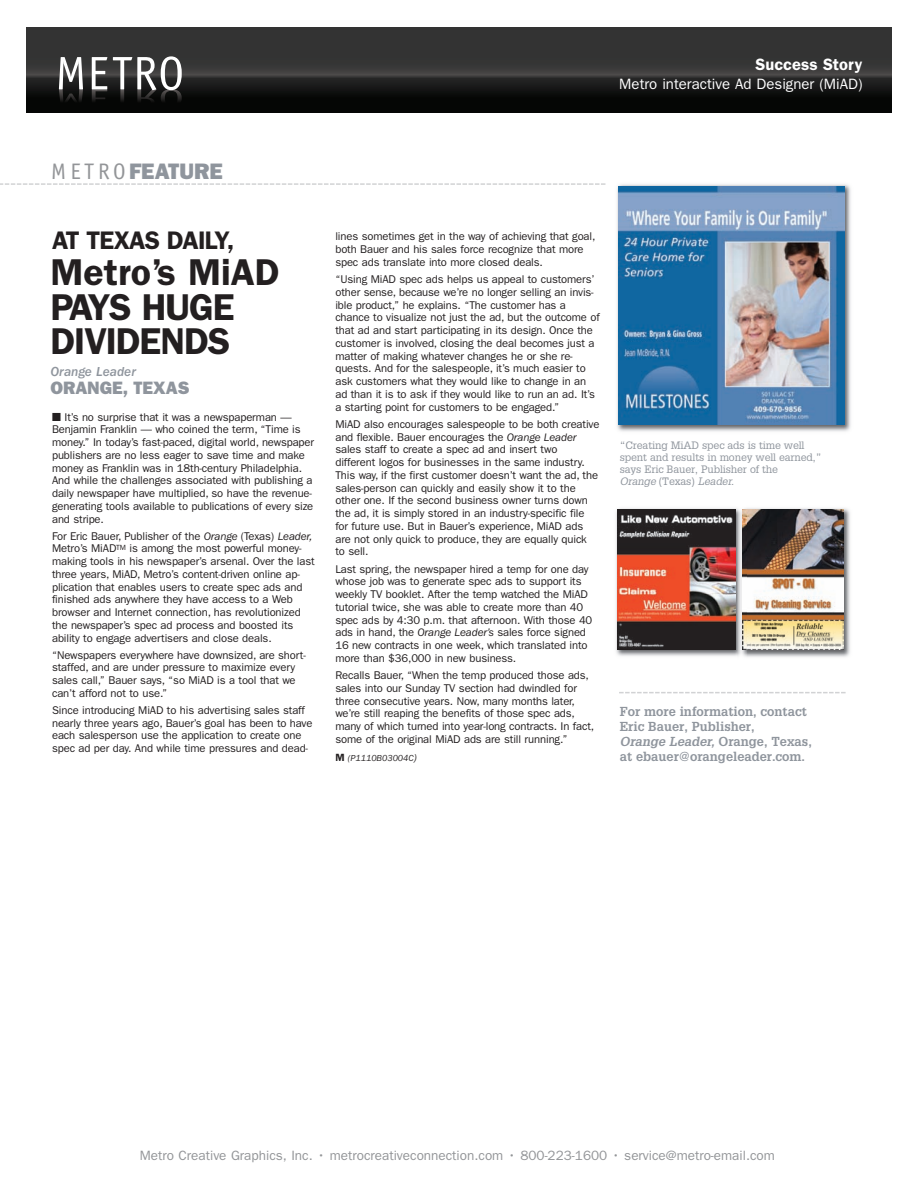
<style>
.page{position:relative;width:918px;height:1188px;background:#fff}
.page>*{position:absolute;margin:0;border:0;box-sizing:border-box;transform-origin:0 0}
.t1{font:600 37.5px/34.5px "ITC Franklin Gothic Std";letter-spacing:-.03em;color:#231f20}
.t2{font:600 25.5px "ITC Franklin Gothic Std";letter-spacing:-.03em;color:#231f20}
.t3{font:22.5px "ITC Franklin Gothic Std Hvy";color:#8f959d}
.t4{font:18px "ITC Franklin Gothic Std Hvy";color:#8f959d}
.t5{font:600 16.5px "ITC Franklin Gothic Std";color:#fff}
.t6{font:15px "ITC Franklin Gothic Std";color:#fff}
.t7{font:13.5px "ITC Franklin Gothic Std";color:#939598}
.t8{font:13.5px "ITC Franklin Gothic Std Med It";color:#8f959d}
.t9{font:700 12.75px/15px "Glypha LT Std";color:#8f959d}
.t10{font:11.25px/12.8px "ITC Franklin Gothic Std";letter-spacing:-.01em;color:#231f20}
.t11{font:10.5px/12px "Glypha LT Std";letter-spacing:-.01em;color:#8f959d}
.t12{font:italic 9px "ITC Franklin Gothic Std";color:#231f20}
.s1{font-family:"Officina Sans Std";color:#939598}
.s2{font-style:italic}
.s3{font-weight:600;font-style:normal;font-size:10.5px}
.s4{font-size:10.5px}
</style>
<div class="page">
<svg style="left:27px;top:27px;width:864px;height:85px;background:#262626"></svg>
<svg style="left:59px;top:57px;width:24px;height:49px"></svg>
<svg style="left:92px;top:57px;width:15px;height:49px"></svg>
<svg style="left:113px;top:56px;width:69px;height:51px"></svg>
<svg style="left:0;top:183px;width:605px;height:2px"></svg>
<svg style="left:619px;top:692px;width:227px;height:1px"></svg>
<img style="left:616px;top:508px;width:234px;height:149px">
<img style="left:747px;top:510px;width:96px;height:140px">
<img style="left:737px;top:508px;width:10px;height:149px">
<img style="left:742px;top:510px;width:5px;height:140px">
<img style="left:618px;top:510px;width:117px;height:139px">
<img style="left:617px;top:184px;width:234px;height:248px">
<img style="left:618px;top:186px;width:226px;height:238px">
<h3 class="t5" style="left:756px;top:59px;width:108px">Success Story</h3>
<h3 class="t6" style="left:619px;top:78px;width:245px">Metro interactive Ad Designer (MiAD)</h3>
<h3 class="t3" style="left:51px;top:164px;width:173px"><span class="s1">M E T R O</span> FEATURE</h3>
<h2 class="t2" style="left:52px;top:232px;width:184px">AT TEXAS DAILY,</h2>
<h1 class="t1" style="left:51px;top:258px;width:231px">Metro’s MiAD<br>PAYS HUGE<br>DIVIDENDS</h1>
<p class="t8" style="left:51px;top:367px;width:87px">Orange Leader</p>
<h3 class="t4" style="left:51px;top:381px;width:140px">ORANGE, TEXAS</h3>
<p class="t10" style="left:52px;top:411px;width:264px">■ It’s no surprise that it was a newspaperman — Benjamin Franklin — who coined the term, “Time is money.” In today’s fast-paced, digital world, newspaper publishers are no less eager to save time and make money as Franklin was in 18th-century Philadelphia.<br>And while the challenges associated with publishing a daily newspaper have multiplied, so have the revenue&shy;generating tools available to publications of every size and stripe.</p>
<p class="t10" style="left:52px;top:530px;width:264px">For Eric Bauer, Publisher of the <span class="s2">Orange</span> (Texas) <span class="s2">Leader, </span>Metro’s MiAD<sup>TM</sup> is among the most powerful money&shy;making tools in his newspaper’s arsenal. Over the last three years, MiAD, Metro’s content-driven online ap&shy;plication that enables users to create spec ads and finished ads anywhere they have access to a Web browser and Internet connection, has revolutionized the newspaper’s spec ad process and boosted its ability to engage advertisers and close deals.</p>
<p class="t10" style="left:52px;top:649px;width:255px">“Newspapers everywhere have downsized, are short&shy;staffed, and are under pressure to maximize every sales call,” Bauer says, “so MiAD is a tool that we can’t afford not to use.”</p>
<p class="t10" style="left:52px;top:705px;width:262px">Since introducing MiAD to his advertising sales staff nearly three years ago, Bauer’s goal has been to have each salesperson use the application to create one spec ad per day. And while time pressures and dead-</p>
<p class="t10" style="left:335px;top:231px;width:262px">lines sometimes get in the way of achieving that goal, both Bauer and his sales force recognize that more spec ads translate into more closed deals.</p>
<p class="t10" style="left:335px;top:274px;width:266px">“Using MiAD spec ads helps us appeal to customers’ other sense, because we’re no longer selling an invis&shy;ible product,” he explains. “The customer has a chance to visualize not just the ad, but the outcome of that ad and start participating in its design. Once the customer is involved, closing the deal becomes just a matter of making whatever changes he or she re&shy;quests. And for the salespeople, it’s much easier to ask customers what they would like to change in an ad than it is to ask if they would like to run an ad. It’s a starting point for customers to be engaged.”</p>
<p class="t10" style="left:335px;top:419px;width:266px">MiAD also encourages salespeople to be both creative and flexible. Bauer encourages the <span class="s2">Orange Leader </span>sales staff to create a spec ad and insert two different logos for businesses in the same industry.<br>This way, if the first customer doesn’t want the ad, the sales-person can quickly and easily show it to the other one. If the second business owner turns down the ad, it is simply stored in an industry-specific file for future use. But in Bauer’s experience, MiAD ads are not only quick to produce, they are equally quick<br>to sell.</p>
<p class="t10" style="left:335px;top:563px;width:259px">Last spring, the newspaper hired a temp for one day whose job was to generate spec ads to support its weekly TV booklet. After the temp watched the MiAD tutorial twice, she was able to create more than 40 spec ads by 4:30 p.m. that afternoon. With those 40 ads in hand, the <span class="s2">Orange Leader’s</span> sales force signed 16 new contracts in one week, which translated into more than $36,000 in new business.</p>
<p class="t10" style="left:335px;top:670px;width:260px">Recalls Bauer, “When the temp produced those ads, sales into our Sunday TV section had dwindled for three consecutive years. Now, many months later, we’re still reaping the benefits of those spec ads, many of which turned into year-long contracts. In fact, some of the original MiAD ads are still running.”</p>
<p class="t12" style="left:335px;top:755px;width:83px"><span class="s3">M</span> (P1110B03004C<span class="s4">)</span></p>
<p class="t11" style="left:620px;top:439px;width:203px">“Creating MiAD spec ads is time well spent and results in money well earned,” says Eric Bauer, Publisher of the<br><span class="s2">Orange</span> (Texas) <span class="s2">Leader.</span></p>
<p class="t9" style="left:620px;top:704px;width:194px">For more information, contact<br>Eric Bauer, Publisher,<br><span class="s2">Orange Leader,</span> Orange, Texas, at ebauer@orangeleader.com.</p>
<p class="t7" style="left:140px;top:1151px;width:637px">Metro Creative Graphics, Inc. • metrocreativeconnection.com • 800-223-1600 • service@metro-email.com</p>
</div>
